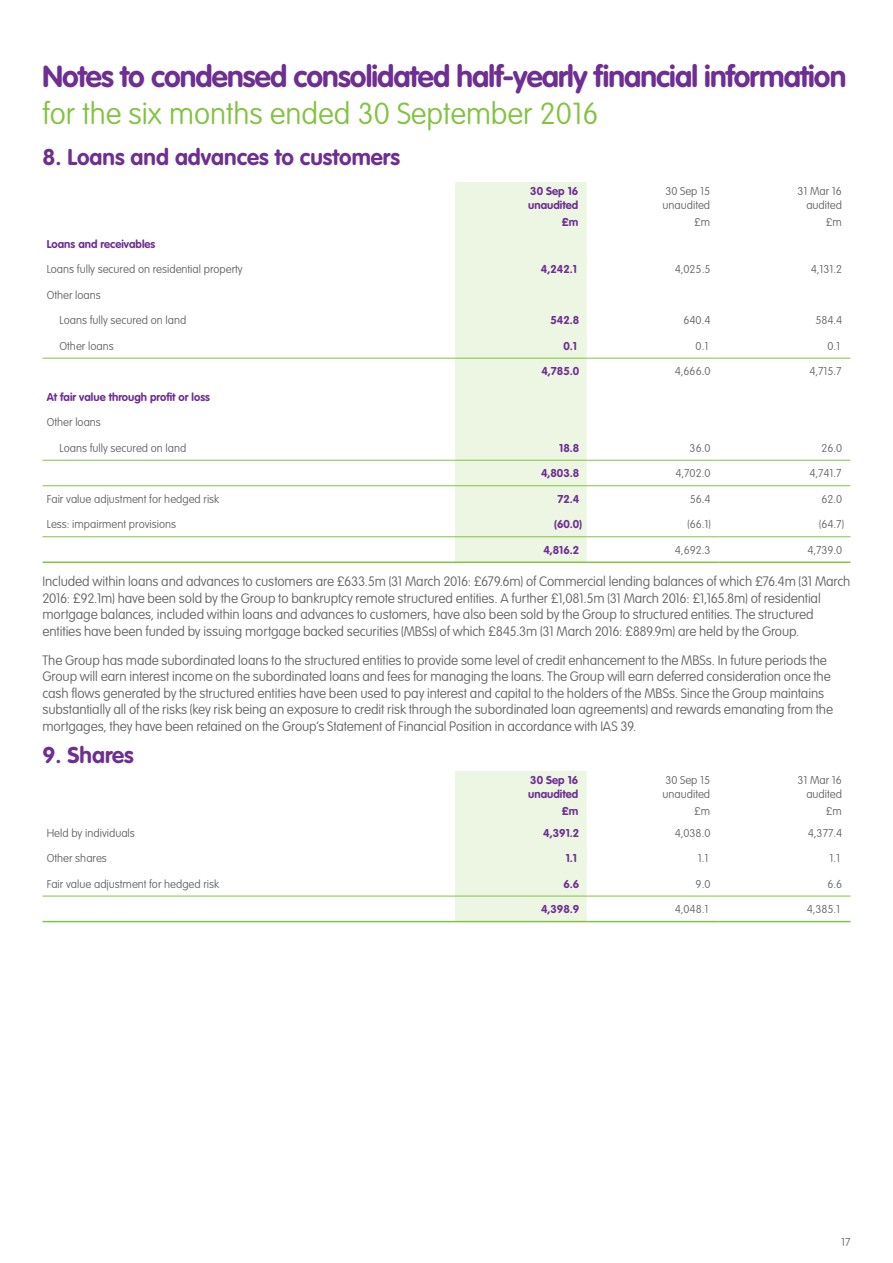
<style>
.page{position:relative;width:893px;height:1263px;background:#fff}
.page>*{position:absolute;margin:0;border:0;box-sizing:border-box;transform-origin:0 0}
.t1{font:700 30px "VAG Rounded Std";letter-spacing:-.03em;color:#6e2f92}
.t2{font:100 30px "VAG Rounded Std";color:#82c341}
.t3{font:700 22.5px "VAG Rounded Std";color:#6e2f92}
.t4{font:100 13.5px/16.5px "VAG Rounded Std";letter-spacing:-.005em;color:#636466}
.t5{font:100 11.25px/14.2px "VAG Rounded Std";color:#636466}
.t6{font:700 11.25px/14.2px "VAG Rounded Std";color:#6e2f92}
</style>
<div class="page">
<svg style="left:43px;top:357px;width:412px;height:181px"></svg>
<div style="left:455px;top:182px;width:132px;height:379px;background:#ecf6e2"></div>
<svg style="left:587px;top:357px;width:263px;height:181px"></svg>
<hr style="left:43px;top:358px;width:412px;height:1px;background:#82c341">
<hr style="left:455px;top:358px;width:132px;height:1px;background:#82c341">
<hr style="left:587px;top:358px;width:132px;height:1px;background:#82c341">
<hr style="left:719px;top:358px;width:131px;height:1px;background:#82c341">
<hr style="left:43px;top:460px;width:412px;height:1px;background:#82c341">
<hr style="left:455px;top:460px;width:132px;height:1px;background:#82c341">
<hr style="left:587px;top:460px;width:132px;height:1px;background:#82c341">
<hr style="left:719px;top:460px;width:131px;height:1px;background:#82c341">
<hr style="left:43px;top:485px;width:412px;height:1px;background:#82c341">
<hr style="left:455px;top:485px;width:132px;height:1px;background:#82c341">
<hr style="left:587px;top:485px;width:132px;height:1px;background:#82c341">
<hr style="left:719px;top:485px;width:131px;height:1px;background:#82c341">
<hr style="left:43px;top:536px;width:412px;height:1px;background:#82c341">
<hr style="left:43px;top:561px;width:412px;height:2px;background:#82c341">
<hr style="left:455px;top:536px;width:132px;height:1px;background:#82c341">
<hr style="left:455px;top:561px;width:132px;height:2px;background:#82c341">
<hr style="left:587px;top:536px;width:132px;height:1px;background:#82c341">
<hr style="left:587px;top:561px;width:132px;height:2px;background:#82c341">
<hr style="left:719px;top:536px;width:131px;height:1px;background:#82c341">
<hr style="left:719px;top:561px;width:131px;height:2px;background:#82c341">
<svg style="left:43px;top:895px;width:412px;height:26px"></svg>
<svg style="left:455px;top:771px;width:395px;height:150px"></svg>
<hr style="left:43px;top:896px;width:412px;height:1px;background:#82c341">
<hr style="left:43px;top:921px;width:412px;height:1px;background:#82c341">
<hr style="left:455px;top:896px;width:132px;height:1px;background:#82c341">
<hr style="left:455px;top:921px;width:132px;height:1px;background:#82c341">
<hr style="left:587px;top:896px;width:132px;height:1px;background:#82c341">
<hr style="left:587px;top:921px;width:132px;height:1px;background:#82c341">
<hr style="left:719px;top:896px;width:131px;height:1px;background:#82c341">
<hr style="left:719px;top:921px;width:131px;height:1px;background:#82c341">
<h1 class="t1" style="left:43px;top:59px;width:805px">Notes to condensed consolidated half-yearly financial information</h1>
<h1 class="t2" style="left:43px;top:96px;width:558px">for the six months ended 30 September 2016</h1>
<h2 class="t3" style="left:43px;top:144px;width:359px">8. Loans and advances to customers</h2>
<p class="t6" style="left:528px;top:184px;width:52px">30 Sep 16 unaudited</p>
<p class="t5" style="left:662px;top:184px;width:49px">30 Sep 15 unaudited</p>
<p class="t5" style="left:797px;top:184px;width:46px;text-align:right">31 Mar 16 audited</p>
<p class="t6" style="left:562px;top:216px;width:18px">£m</p>
<p class="t5" style="left:694px;top:216px;width:18px">£m</p>
<p class="t5" style="left:826px;top:216px;width:18px">£m</p>
<p class="t6" style="left:47px;top:237px;width:110px">Loans and receivables</p>
<p class="t5" style="left:47px;top:262px;width:197px">Loans fully secured on residential property</p>
<p class="t6" style="left:541px;top:263px;width:38px">4,242.1</p>
<p class="t5" style="left:675px;top:262px;width:37px">4,025.5</p>
<p class="t5" style="left:811px;top:262px;width:33px">4,131.2</p>
<p class="t5" style="left:47px;top:288px;width:56px">Other loans</p>
<p class="t5" style="left:60px;top:314px;width:128px">Loans fully secured on land</p>
<p class="t6" style="left:550px;top:314px;width:30px">542.8</p>
<p class="t5" style="left:684px;top:314px;width:28px">640.4</p>
<p class="t5" style="left:815px;top:314px;width:28px">584.4</p>
<p class="t5" style="left:60px;top:339px;width:56px">Other loans</p>
<p class="t6" style="left:563px;top:339px;width:15px">0.1</p>
<p class="t5" style="left:696px;top:339px;width:14px">0.1</p>
<p class="t5" style="left:827px;top:339px;width:14px">0.1</p>
<p class="t6" style="left:541px;top:365px;width:39px">4,785.0</p>
<p class="t5" style="left:675px;top:365px;width:37px">4,666.0</p>
<p class="t5" style="left:809px;top:365px;width:34px">4,715.7</p>
<p class="t6" style="left:47px;top:390px;width:165px">At fair value through profit or loss</p>
<p class="t5" style="left:47px;top:416px;width:56px">Other loans</p>
<p class="t5" style="left:60px;top:441px;width:128px">Loans fully secured on land</p>
<p class="t6" style="left:559px;top:441px;width:22px">18.8</p>
<p class="t5" style="left:690px;top:441px;width:22px">36.0</p>
<p class="t5" style="left:821px;top:441px;width:22px">26.0</p>
<p class="t6" style="left:541px;top:467px;width:40px">4,803.8</p>
<p class="t5" style="left:675px;top:467px;width:36px">4,702.0</p>
<p class="t5" style="left:809px;top:467px;width:34px">4,741.7</p>
<p class="t5" style="left:47px;top:492px;width:174px">Fair value adjustment for hedged risk</p>
<p class="t6" style="left:557px;top:492px;width:23px">72.4</p>
<p class="t5" style="left:690px;top:492px;width:22px">56.4</p>
<p class="t5" style="left:821px;top:492px;width:22px">62.0</p>
<p class="t5" style="left:47px;top:518px;width:131px">Less: impairment provisions</p>
<p class="t6" style="left:554px;top:518px;width:29px">(60.0)</p>
<p class="t5" style="left:687px;top:518px;width:25px">(66.1)</p>
<p class="t5" style="left:819px;top:518px;width:26px">(64.7)</p>
<p class="t6" style="left:543px;top:543px;width:38px">4,816.2</p>
<p class="t5" style="left:675px;top:543px;width:37px">4,692.3</p>
<p class="t5" style="left:807px;top:543px;width:36px">4,739.0</p>
<p class="t4" style="left:43px;top:574px;width:809px">Included within loans and advances to customers are £633.5m (31 March 2016: £679.6m) of Commercial lending balances of which £76.4m (31 March 2016: £92.1m) have been sold by the Group to bankruptcy remote structured entities. A further £1,081.5m (31 March 2016: £1,165.8m) of residential mortgage balances, included within loans and advances to customers, have also been sold by the Group to structured entities. The structured entities have been funded by issuing mortgage backed securities (MBSs) of which £845.3m (31 March 2016: £889.9m) are held by the Group.</p>
<p class="t4" style="left:43px;top:652px;width:792px">The Group has made subordinated loans to the structured entities to provide some level of credit enhancement to the MBSs. In future periods the Group will earn interest income on the subordinated loans and fees for managing the loans. The Group will earn deferred consideration once the cash flows generated by the structured entities have been used to pay interest and capital to the holders of the MBSs. Since the Group maintains substantially all of the risks (key risk being an exposure to credit risk through the subordinated loan agreements) and rewards emanating from the mortgages, they have been retained on the Group’s Statement of Financial Position in accordance with IAS 39.</p>
<h2 class="t3" style="left:43px;top:742px;width:93px">9. Shares</h2>
<p class="t6" style="left:528px;top:773px;width:52px">30 Sep 16 unaudited</p>
<p class="t5" style="left:662px;top:773px;width:49px">30 Sep 15 unaudited</p>
<p class="t5" style="left:797px;top:773px;width:46px;text-align:right">31 Mar 16 audited</p>
<p class="t6" style="left:562px;top:805px;width:18px">£m</p>
<p class="t5" style="left:694px;top:804px;width:18px">£m</p>
<p class="t5" style="left:826px;top:804px;width:18px">£m</p>
<p class="t5" style="left:47px;top:826px;width:90px">Held by individuals</p>
<p class="t6" style="left:543px;top:826px;width:38px">4,391.2</p>
<p class="t5" style="left:675px;top:826px;width:37px">4,038.0</p>
<p class="t5" style="left:808px;top:826px;width:36px">4,377.4</p>
<p class="t5" style="left:47px;top:851px;width:62px">Other shares</p>
<p class="t6" style="left:566px;top:851px;width:13px">1.1</p>
<p class="t5" style="left:698px;top:851px;width:12px">1.1</p>
<p class="t5" style="left:829px;top:851px;width:12px">1.1</p>
<p class="t5" style="left:47px;top:877px;width:174px">Fair value adjustment for hedged risk</p>
<p class="t6" style="left:563px;top:877px;width:17px">6.6</p>
<p class="t5" style="left:696px;top:877px;width:16px">9.0</p>
<p class="t5" style="left:827px;top:877px;width:16px">6.6</p>
<p class="t6" style="left:541px;top:902px;width:40px">4,398.9</p>
<p class="t5" style="left:675px;top:902px;width:35px">4,048.1</p>
<p class="t5" style="left:807px;top:902px;width:35px">4,385.1</p>
<p class="t5" style="left:841px;top:1235px;width:11px">17</p>
</div>
